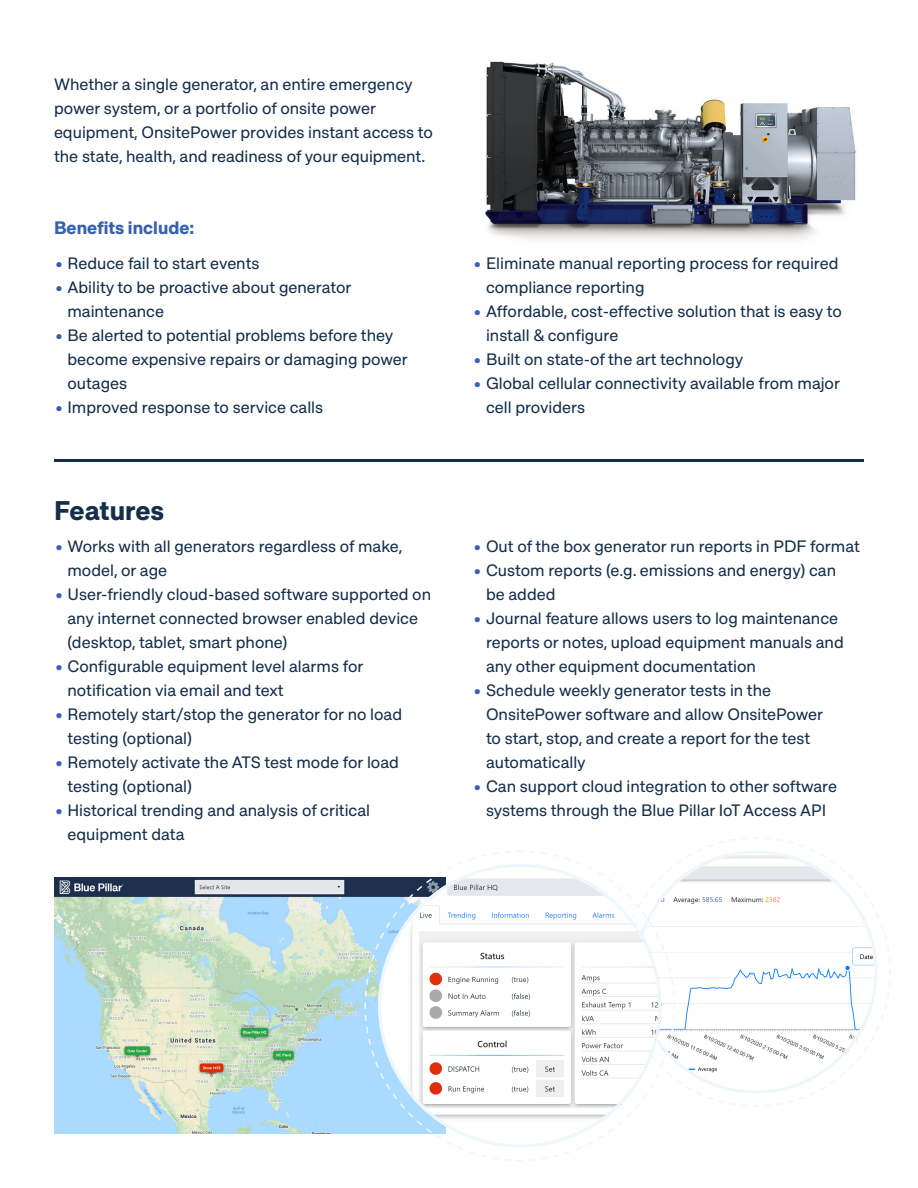
<style>
.page{position:relative;width:918px;height:1188px;background:#fff}
.page>*{position:absolute;margin:0;border:0;box-sizing:border-box;transform-origin:0 0}
.Body_text{font:700 27px "Approach";color:#142e4b}
.t1{font:700 18px "Approach";color:#3561ae}
.Body_text-2{font:16.5px/24px "Approach";color:#142e4b}
.s1{font-family:"Source Code Pro";font-weight:600;color:#3561ae}
</style>
<div class="page">
<img style="left:752px;top:850px;width:126px;height:235px">
<img style="left:54px;top:878px;width:310px;height:256px">
<svg style="left:676px;top:838px;width:76px;height:268px"></svg>
<svg style="left:364px;top:851px;width:312px;height:310px"></svg>
<img style="left:485px;top:61px;width:371px;height:179px">
<hr style="left:54px;top:459px;width:810px;height:3px;background:#142e4b">
<div style="left:380px;top:866px;width:280px;height:280px;background:#fff;border-radius:50%"></div>
<img style="left:408px;top:864px;width:254px;height:284px">
<p class="Body_text-2" style="left:54px;top:72px;width:381px">Whether a single generator, an entire emergency power system, or a portfolio of onsite power equipment, OnsitePower provides instant access to the state, health, and readiness of your equipment.</p>
<p class="t1" style="left:54px;top:217px;width:142px">Benefits include:</p>
<p class="Body_text-2" style="left:54px;top:251px;width:207px"><span class="s1">•</span> Reduce fail to start events</p>
<p class="Body_text-2" style="left:68px;top:275px;width:285px;text-indent:-14px"><span class="s1">•</span> Ability to be proactive about generator maintenance</p>
<p class="Body_text-2" style="left:68px;top:323px;width:342px;text-indent:-14px"><span class="s1">•</span> Be alerted to potential problems before they become expensive repairs or damaging power outages</p>
<p class="Body_text-2" style="left:54px;top:395px;width:271px"><span class="s1">•</span> Improved response to service calls</p>
<p class="Body_text" style="left:54px;top:493px;width:112px">Features</p>
<p class="Body_text-2" style="left:68px;top:534px;width:337px;text-indent:-14px"><span class="s1">•</span> Works with all generators regardless of make, model, or age</p>
<p class="Body_text-2" style="left:68px;top:582px;width:365px;text-indent:-14px"><span class="s1">•</span> User-friendly cloud-based software supported on any internet connected browser enabled device (desktop, tablet, smart phone)</p>
<p class="Body_text-2" style="left:68px;top:654px;width:298px;text-indent:-14px"><span class="s1">•</span> Configurable equipment level alarms for notification via email and text</p>
<p class="Body_text-2" style="left:68px;top:702px;width:336px;text-indent:-14px"><span class="s1">•</span> Remotely start/stop the generator for no load testing (optional)</p>
<p class="Body_text-2" style="left:68px;top:750px;width:333px;text-indent:-14px"><span class="s1">•</span> Remotely activate the ATS test mode for load testing (optional)</p>
<p class="Body_text-2" style="left:68px;top:798px;width:304px;text-indent:-14px"><span class="s1">•</span> Historical trending and analysis of critical equipment data</p>
<p class="Body_text-2" style="left:486px;top:251px;width:354px;text-indent:-14px"><span class="s1">•</span> Eliminate manual reporting process for required compliance reporting</p>
<p class="Body_text-2" style="left:486px;top:299px;width:357px;text-indent:-14px"><span class="s1">•</span> Affordable, cost-effective solution that is easy to install &amp; configure</p>
<p class="Body_text-2" style="left:472px;top:347px;width:272px"><span class="s1">•</span> Built on state-of the art technology</p>
<p class="Body_text-2" style="left:486px;top:371px;width:356px;text-indent:-14px"><span class="s1">•</span> Global cellular connectivity available from major cell providers</p>
<p class="Body_text-2" style="left:472px;top:534px;width:389px"><span class="s1">•</span> Out of the box generator run reports in PDF format</p>
<p class="Body_text-2" style="left:486px;top:558px;width:352px;text-indent:-14px"><span class="s1">•</span> Custom reports (e.g. emissions and energy) can be added</p>
<p class="Body_text-2" style="left:486px;top:606px;width:359px;text-indent:-14px"><span class="s1">•</span> Journal feature allows users to log maintenance reports or notes, upload equipment manuals and any other equipment documentation</p>
<p class="Body_text-2" style="left:486px;top:678px;width:339px;text-indent:-14px"><span class="s1">•</span> Schedule weekly generator tests in the OnsitePower software and allow OnsitePower to start, stop, and create a report for the test automatically</p>
<p class="Body_text-2" style="left:472px;top:774px;width:366px;text-align:center"><span class="s1">•</span> Can support cloud integration to other software systems through the Blue Pillar IoT Access API</p>
</div>
